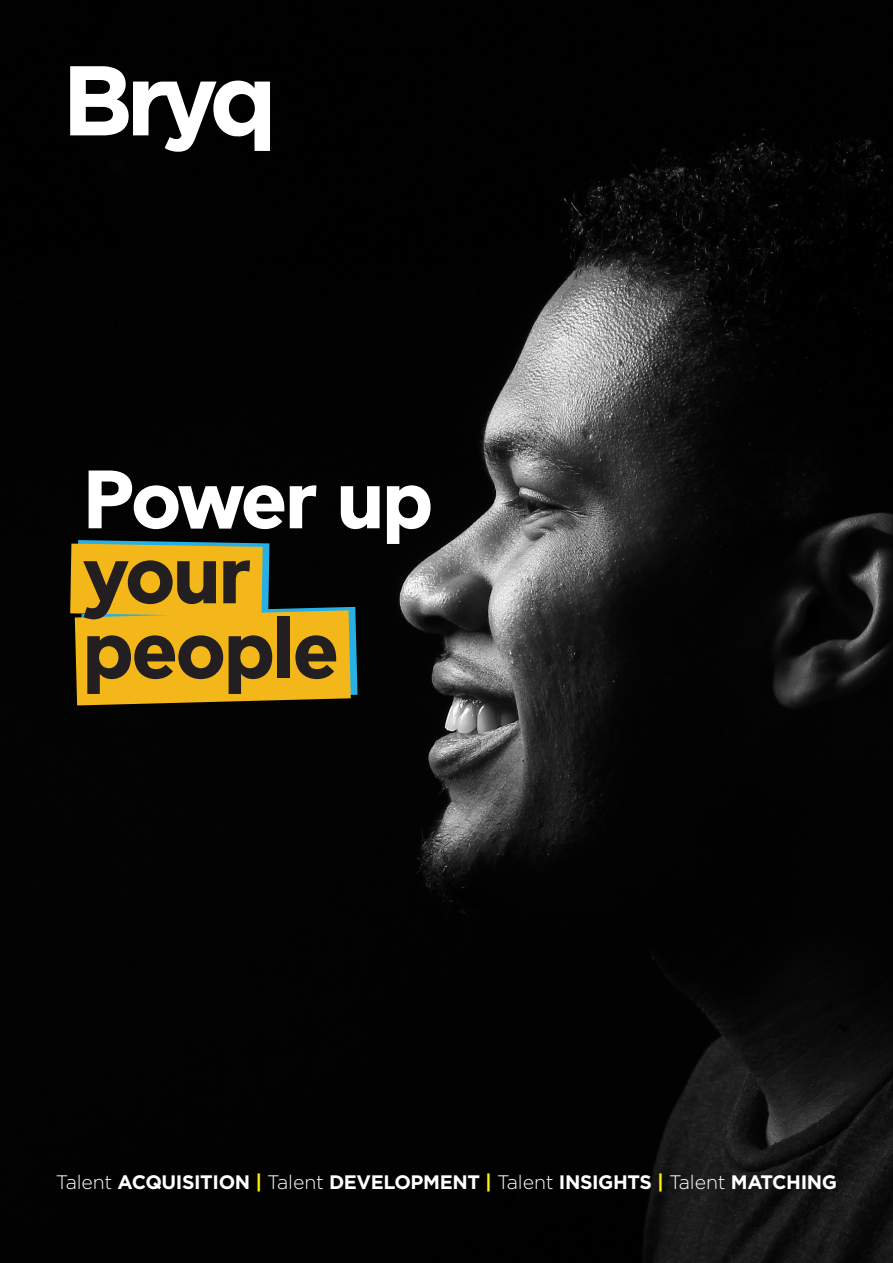
<style>
.page{position:relative;width:893px;height:1263px;background:#fff}
.page>*{position:absolute;margin:0;border:0;box-sizing:border-box;transform-origin:0 0}
.t1{font:700 82.5px/75px "CF Asty Std";letter-spacing:-.04em;color:#231f20}
.t2{font:700 82.5px "CF Asty Std";letter-spacing:-.05em;color:#fff}
.t3{font:700 19.5px "Gotham Greek";letter-spacing:-.02em;color:#fff}
.s1{font-weight:300}
.s2{color:#fff101}
</style>
<div class="page">
<img style="left:0;top:0;width:893px;height:1263px">
<svg style="left:70px;top:540px;width:288px;height:165px;background:#c1971f"></svg>
<svg style="left:70px;top:66px;width:200px;height:86px"></svg>
<h1 class="t2" style="left:82px;top:451px;width:353px">Power up</h1>
<h1 class="t1" style="left:82px;top:542px;width:259px">your people</h1>
<p class="t3" style="left:56px;top:1171px;width:783px"><span class="s1">Talent</span> ACQUISITION <span class="s2">|</span> <span class="s1">Talent</span> DEVELOPMENT <span class="s2">|</span> <span class="s1">Talent</span> INSIGHTS <span class="s2">|</span> <span class="s1">Talent</span> MATCHING</p>
</div>
